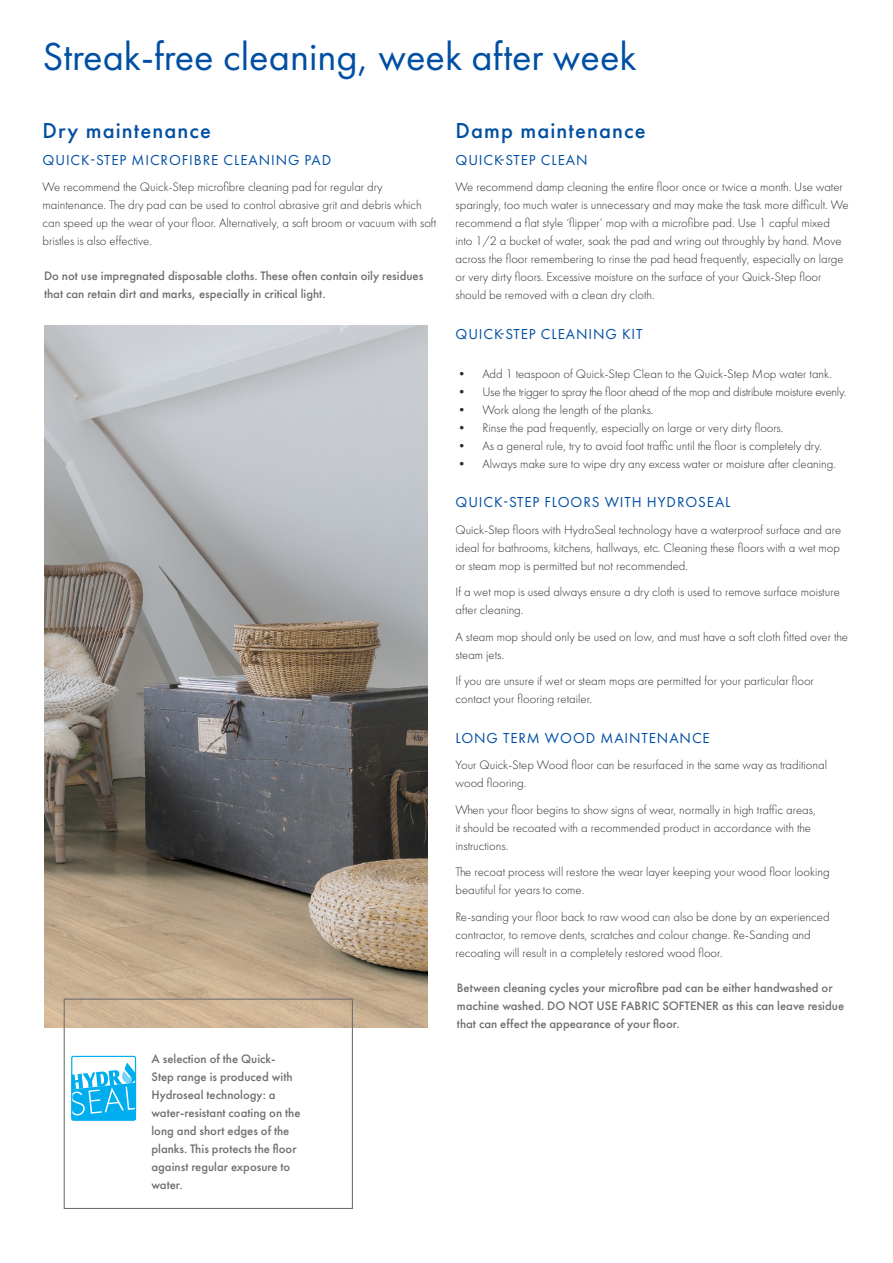
<style>
.page{position:relative;width:893px;height:1263px;background:#fff}
.page>*{position:absolute;margin:0;border:0;box-sizing:border-box;transform-origin:0 0}
.heading{font:40.5px "Futura PT";color:#004fa3}
.Subtitle{font:500 22.5px "Futura PT";letter-spacing:.05em;color:#004fa3}
.Subtitle_2{font:15px "Futura PT";letter-spacing:.06em;color:#004fa3}
.body_2__after{font:300 12.75px/18px "Futura PT";color:#2d2d2c}
.Body_5___after{font:300 12.75px/18px "Futura PT";color:#2d2d2c}
.TITLE_16_30{font:500 12.75px/18px "Futura PT";color:#6d6e71}
.Body{font:300 12.75px/18px "Futura PT";color:#2d2d2c}
.Body_5___after-2{font:300 12.75px "Futura PT";letter-spacing:-.02em;color:#2d2d2c}
</style>
<div class="page">
<img style="left:44px;top:325px;width:383px;height:703px">
<svg style="left:73px;top:1062px;width:61px;height:57px"></svg>
<div style="left:71px;top:1056px;width:65px;height:65px;border:1px solid #00aeef;border-radius:2px"></div>
<div style="left:64px;top:998px;width:289px;height:211px;border:1px solid #6d6e71"></div>
<p class="heading" style="left:43px;top:33px;width:596px">Streak-free cleaning, week after week</p>
<p class="Subtitle" style="left:43px;top:117px;width:170px">Dry maintenance</p>
<p class="Subtitle_2" style="left:43px;top:151px;width:290px">QUICK-STEP MICROFIBRE CLEANING PAD</p>
<p class="Body" style="left:43px;top:178px;width:395px">We recommend the Quick-Step microfibre cleaning pad for regular dry maintenance. The dry pad can be used to control abrasive grit and debris which can speed up the wear of your floor. Alternatively, a soft broom or vacuum with soft bristles is also effective.</p>
<p class="TITLE_16_30" style="left:44px;top:267px;width:381px">Do not use impregnated disposable cloths. These often contain oily residues that can retain dirt and marks, especially in critical light.</p>
<p class="TITLE_16_30" style="left:151px;top:1049px;width:151px">A selection of the Quick-<br>Step range is produced with<br>Hydroseal technology: a water-resistant coating on the long and short edges of the planks. This protects the floor against regular exposure to water.</p>
<p class="Subtitle" style="left:455px;top:117px;width:192px">Damp maintenance</p>
<p class="Subtitle_2" style="left:456px;top:151px;width:134px">QUICK-STEP CLEAN</p>
<p class="Body_5___after" style="left:455px;top:178px;width:395px">We recommend damp cleaning the entire floor once or twice a month. Use water sparingly, too much water is unnecessary and may make the task more difficult. We recommend a flat style ‘flipper’ mop with a microfibre pad. Use 1 capful mixed into 1/2 a bucket of water, soak the pad and wring out throughly by hand. Move across the floor remembering to rinse the pad head frequently, especially on large or very dirty floors. Excessive moisture on the surface of your Quick-Step floor should be removed with a clean dry cloth.</p>
<p class="Subtitle_2" style="left:456px;top:325px;width:188px">QUICK-STEP CLEANING KIT</p>
<p class="Body_5___after" style="left:455px;top:365px;width:378px">• Add 1 teaspoon of Quick-Step Clean to the Quick-Step Mop water tank.</p>
<p class="Body_5___after-2" style="left:455px;top:385px;width:392px">• Use the trigger to spray the floor ahead of the mop and distribute moisture evenly.</p>
<p class="Body_5___after" style="left:455px;top:401px;width:200px">• Work along the length of the planks.</p>
<p class="Body_5___after" style="left:455px;top:419px;width:329px">• Rinse the pad frequently, especially on large or very dirty floors.</p>
<p class="Body_5___after" style="left:455px;top:437px;width:368px">• As a general rule, try to avoid foot traffic until the floor is completely dry.</p>
<p class="Body_5___after" style="left:455px;top:455px;width:382px">• Always make sure to wipe dry any excess water or moisture after cleaning.</p>
<p class="Subtitle_2" style="left:456px;top:493px;width:277px">QUICK-STEP FLOORS WITH HYDROSEAL</p>
<p class="body_2__after" style="left:455px;top:521px;width:387px;text-align:justify">Quick-Step floors with HydroSeal technology have a waterproof surface and are ideal for bathrooms, kitchens, hallways, etc. Cleaning these floors with a wet mop or steam mop is permitted but not recommended.</p>
<p class="body_2__after" style="left:455px;top:583px;width:386px">If a wet mop is used always ensure a dry cloth is used to remove surface moisture after cleaning.</p>
<p class="body_2__after" style="left:455px;top:628px;width:394px">A steam mop should only be used on low, and must have a soft cloth fitted over the steam jets.</p>
<p class="Body_5___after" style="left:455px;top:672px;width:360px">If you are unsure if wet or steam mops are permitted for your particular floor contact your flooring retailer.</p>
<p class="Subtitle_2" style="left:456px;top:729px;width:256px">LONG TERM WOOD MAINTENANCE</p>
<p class="body_2__after" style="left:455px;top:756px;width:373px">Your Quick-Step Wood floor can be resurfaced in the same way as traditional wood flooring.</p>
<p class="body_2__after" style="left:455px;top:800px;width:362px">When your floor begins to show signs of wear, normally in high traffic areas, it should be recoated with a recommended product in accordance with the instructions.</p>
<p class="body_2__after" style="left:455px;top:863px;width:376px">The recoat process will restore the wear layer keeping your wood floor looking beautiful for years to come.</p>
<p class="body_2__after" style="left:455px;top:907px;width:376px">Re-sanding your floor back to raw wood can also be done by an experienced contractor, to remove dents, scratches and colour change. Re-Sanding and recoating will result in a completely restored wood floor.</p>
<p class="TITLE_16_30" style="left:457px;top:978px;width:389px">Between cleaning cycles your microfibre pad can be either handwashed or machine washed. DO NOT USE FABRIC SOFTENER as this can leave residue that can effect the appearance of your floor.</p>
</div>
